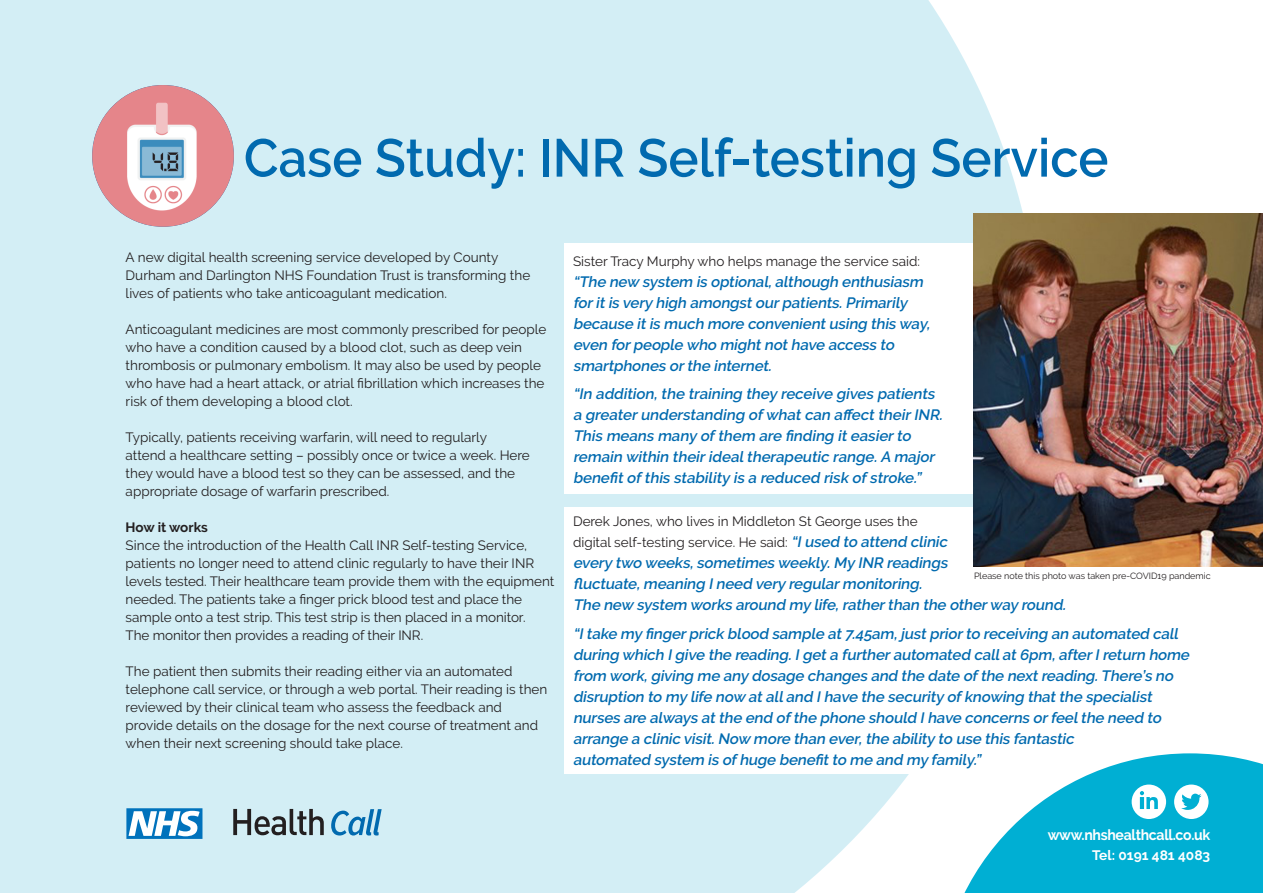
<style>
.page{position:relative;width:1263px;height:893px;background:#fff}
.page>*{position:absolute;margin:0;border:0;box-sizing:border-box;transform-origin:0 0}
.t1{font:600 53.4px "Raleway";color:#016aaf;scale:.95 1}
.t2{font:italic 600 15px/21px "Raleway";letter-spacing:-.02em;color:#016aaf}
.t3{font:700 14.7px "Raleway";letter-spacing:-.02em;color:#fff;scale:.95 1}
.t4{font:700 13.8px "Raleway";color:#fff}
.t5{font:13.5px/18px "Raleway";color:#231f20}
.t6{font:700 13.5px "Raleway";color:#231f20}
.t7{font:9px "Raleway";color:#231f20}
.s1{font-weight:600;font-style:italic;font-size:15px;color:#016aaf}
</style>
<div class="page">
<div style="left:0;top:0;width:1023px;height:893px;background:#d3eef5"></div>
<svg style="left:233px;top:809px;width:91px;height:26px;background:#8c9b9f"></svg>
<svg style="left:331px;top:809px;width:51px;height:26px"></svg>
<img style="left:92px;top:85px;width:142px;height:142px;border-radius:71px">
<div style="left:564px;top:243px;width:441px;height:251px;background:#fff"></div>
<div style="left:564px;top:507px;width:463px;height:267px;background:#fff"></div>
<img style="left:974px;top:213px;width:289px;height:354px">
<svg style="left:126px;top:808px;width:76px;height:31px"></svg>
<svg style="left:938px;top:753px;width:325px;height:140px;fill:#00afd3"></svg>
<div style="left:1132px;top:784px;width:34px;height:35px;background:#fff;border-radius:50%"></div>
<svg style="left:1140px;top:791px;width:18px;height:18px"></svg>
<div style="left:1174px;top:784px;width:34px;height:35px;background:#fff;border-radius:50%"></div>
<svg style="left:1181px;top:794px;width:20px;height:16px"></svg>
<p class="t1" style="left:244px;top:127px;width:911px">Case Study: INR Self-testing Service</p>
<p class="t5" style="left:126px;top:248px;width:406px">A new digital health screening service developed by County<br>Durham and Darlington NHS Foundation Trust is transforming the lives of patients who take anticoagulant medication.</p>
<p class="t5" style="left:126px;top:320px;width:422px">Anticoagulant medicines are most commonly prescribed for people who have a condition caused by a blood clot, such as deep vein thrombosis or pulmonary embolism. It may also be used by people who have had a heart attack, or atrial fibrillation which increases the risk of them developing a blood clot.</p>
<p class="t5" style="left:126px;top:428px;width:406px">Typically, patients receiving warfarin, will need to regularly attend a healthcare setting – possibly once or twice a week. Here they would have a blood test so they can be assessed, and the appropriate dosage of warfarin prescribed.</p>
<p class="t6" style="left:126px;top:519px;width:84px">How it works</p>
<p class="t5" style="left:126px;top:536px;width:430px">Since the introduction of the Health Call INR Self-testing Service, patients no longer need to attend clinic regularly to have their INR levels tested. Their healthcare team provide them with the equipment needed. The patients take a finger prick blood test and place the sample onto a test strip. This test strip is then placed in a monitor.<br>The monitor then provides a reading of their INR.</p>
<p class="t5" style="left:126px;top:662px;width:423px">The patient then submits their reading either via an automated telephone call service, or through a web portal. Their reading is then reviewed by their clinical team who assess the feedback and provide details on the dosage for the next course of treatment and when their next screening should take place.</p>
<p class="t5" style="left:573px;top:252px;width:349px">Sister Tracy Murphy who helps manage the service said:</p>
<p class="t2" style="left:573px;top:271px;width:361px">“The new system is optional,although enthusiasm foritis very high amongstourpatients.Primarily because itis much more convenientusing this way, even forpeople who mightnothave access to smartphones orthe internet.</p>
<p class="t2" style="left:573px;top:383px;width:374px">“In addition,the training they receive gives patients a greater understanding of what can affect their INR.<br>This means many of them are finding it easier to remain within their ideal therapeutic range. A major benefit of this stability is a reduced risk of stroke.”</p>
<p class="t5" style="left:573px;top:511px;width:379px;line-height:21px">Derek Jones, who lives in Middleton St George uses the digital self-testing service. He said: <span class="s1">“Iused to attend clinic</span></p>
<p class="t2" style="left:573px;top:552px;width:379px">every two weeks,sometimes weekly.My INR readings fluctuate, meaning I need very regular monitoring.</p>
<p class="t2" style="left:573px;top:594px;width:497px">The new system works around my life,ratherthan the otherway round.</p>
<p class="t2" style="left:573px;top:623px;width:621px">“I take my finger prick blood sample at 7.45am, just prior to receiving an automated call during which Igive the reading.Igeta furtherautomated callat6pm,afterIreturn home from work,giving me any dosage changes and the date of the nextreading.There’s no disruption to my life now atalland Ihave the security of knowing thatthe specialist nurses are always atthe end of the phone should Ihave concerns orfeelthe need to arrange a clinic visit.Now more than ever,the ability to use this fantastic<br>automated system is of huge benefit to me and my family.”</p>
<p class="t7" style="left:974px;top:571px;width:238px">Please note this photo was taken pre-COVID19 pandemic</p>
<p class="t3" style="left:1048px;top:827px;width:173px">www.nhshealthcall.co.uk</p>
<p class="t4" style="left:1092px;top:847px;width:120px">Tel: 0191 481 4083</p>
</div>
